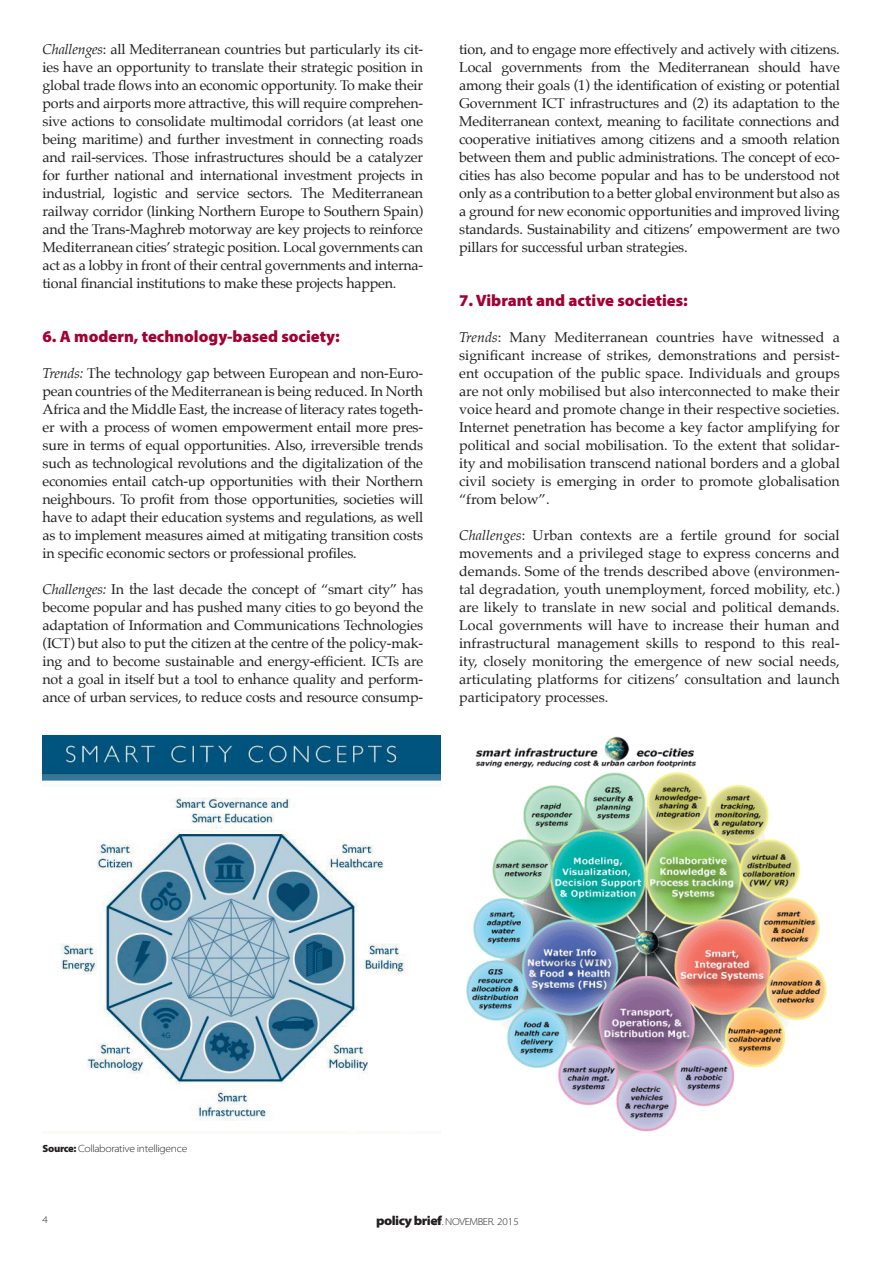
<style>
.page{position:relative;width:893px;height:1263px;background:#fff}
.page>*{position:absolute;margin:0;border:0;box-sizing:border-box;transform-origin:0 0}
.t1{font:900 16.5px "Myriad Pro";color:#a40133}
.t2{font:14.25px/18px "Palatino";letter-spacing:-.015em;color:#231f20;text-align:justify}
.t3{font:300 semi-expanded 10.5px "Myriad Pro";letter-spacing:-.03em;color:#231f20}
.t4{font:300 semi-expanded 10.2px "Myriad Pro";letter-spacing:-.04em;color:#231f20}
.s1{font-style:italic}
.s2{font-weight:900;font-stretch:normal}
.s3{font-weight:900;font-size:12.9px}
</style>
<div class="page">
<img style="left:466px;top:736px;width:361px;height:396px">
<img style="left:43px;top:736px;width:397px;height:385px">
<p class="t2" style="left:43px;top:40px;width:382px"><span class="s1">Challenges</span>: all Mediterranean countries but particularly its cit&shy;ies have an opportunity to translate their strategic position in global trade flows into an economic opportunity. To make their ports and airports more attractive, this will require comprehen&shy;sive actions to consolidate multimodal corridors (at least one being maritime) and further investment in connecting roads and rail-services. Those infrastructures should be a catalyzer for further national and international investment projects in industrial, logistic and service sectors. The Mediterranean railway corridor (linking Northern Europe to Southern Spain) and the Trans-Maghreb motorway are key projects to reinforce Mediterranean cities’ strategic position. Local governments can act as a lobby in front of their central governments and interna&shy;tional financial institutions to make these projects happen.</p>
<p class="t1" style="left:43px;top:327px;width:299px">6. A modern, technology-based society:</p>
<p class="t2" style="left:43px;top:364px;width:382px"><span class="s1">Trends:</span> The technology gap between European and non-Euro&shy;pean countries of the Mediterranean is being reduced. In North Africa and the Middle East, the increase of literacy rates togeth&shy;er with a process of women empowerment entail more pres&shy;sure in terms of equal opportunities. Also, irreversible trends such as technological revolutions and the digitalization of the economies entail catch-up opportunities with their Northern neighbours. To profit from those opportunities, societies will have to adapt their education systems and regulations, as well as to implement measures aimed at mitigating transition costs in specific economic sectors or professional profiles.</p>
<p class="t2" style="left:43px;top:580px;width:382px"><span class="s1">Challenges:</span> In the last decade the concept of “smart city” has become popular and has pushed many cities to go beyond the adaptation of Information and Communications Technologies (ICT) but also to put the citizen at the centre of the policy-mak&shy;ing and to become sustainable and energy-efficient. ICTs are not a goal in itself but a tool to enhance quality and perform&shy;ance of urban services, to reduce costs and resource consump-</p>
<p class="t2" style="left:459px;top:40px;width:382px">tion, and to engage more effectively and actively with citizens.<br>Local governments from the Mediterranean should have among their goals (1) the identification of existing or potential Government ICT infrastructures and (2) its adaptation to the Mediterranean context, meaning to facilitate connections and cooperative initiatives among citizens and a smooth relation between them and public administrations. The concept of eco&shy;cities has also become popular and has to be understood not only as a contribution to a better global environment but also as a ground for new economic opportunities and improved living standards. Sustainability and citizens’ empowerment are two pillars for successful urban strategies.</p>
<p class="t1" style="left:459px;top:291px;width:230px">7. Vibrant and active societies:</p>
<p class="t2" style="left:459px;top:328px;width:382px"><span class="s1">Trends</span>: Many Mediterranean countries have witnessed a significant increase of strikes, demonstrations and persist&shy;ent occupation of the public space. Individuals and groups are not only mobilised but also interconnected to make their voice heard and promote change in their respective societies.<br>Internet penetration has become a key factor amplifying for political and social mobilisation. To the extent that solidar&shy;ity and mobilisation transcend national borders and a global civil society is emerging in order to promote globalisation “from below”.</p>
<p class="t2" style="left:459px;top:526px;width:382px"><span class="s1">Challenges</span>: Urban contexts are a fertile ground for social movements and a privileged stage to express concerns and demands. Some of the trends described above (environmen&shy;tal degradation, youth unemployment, forced mobility, etc.) are likely to translate in new social and political demands.<br>Local governments will have to increase their human and infrastructural management skills to respond to this real&shy;ity, closely monitoring the emergence of new social needs, articulating platforms for citizens’ consultation and launch participatory processes.</p>
<p class="t3" style="left:43px;top:1143px;width:146px"><span class="s2">Source:</span> Collaborative intelligence</p>
<p class="t4" style="left:43px;top:1214px;width:7px">4</p>
<p class="t4" style="left:376px;top:1216px;width:144px"><span class="s3">policy brief</span>. NOVEMBER. 2015</p>
</div>
